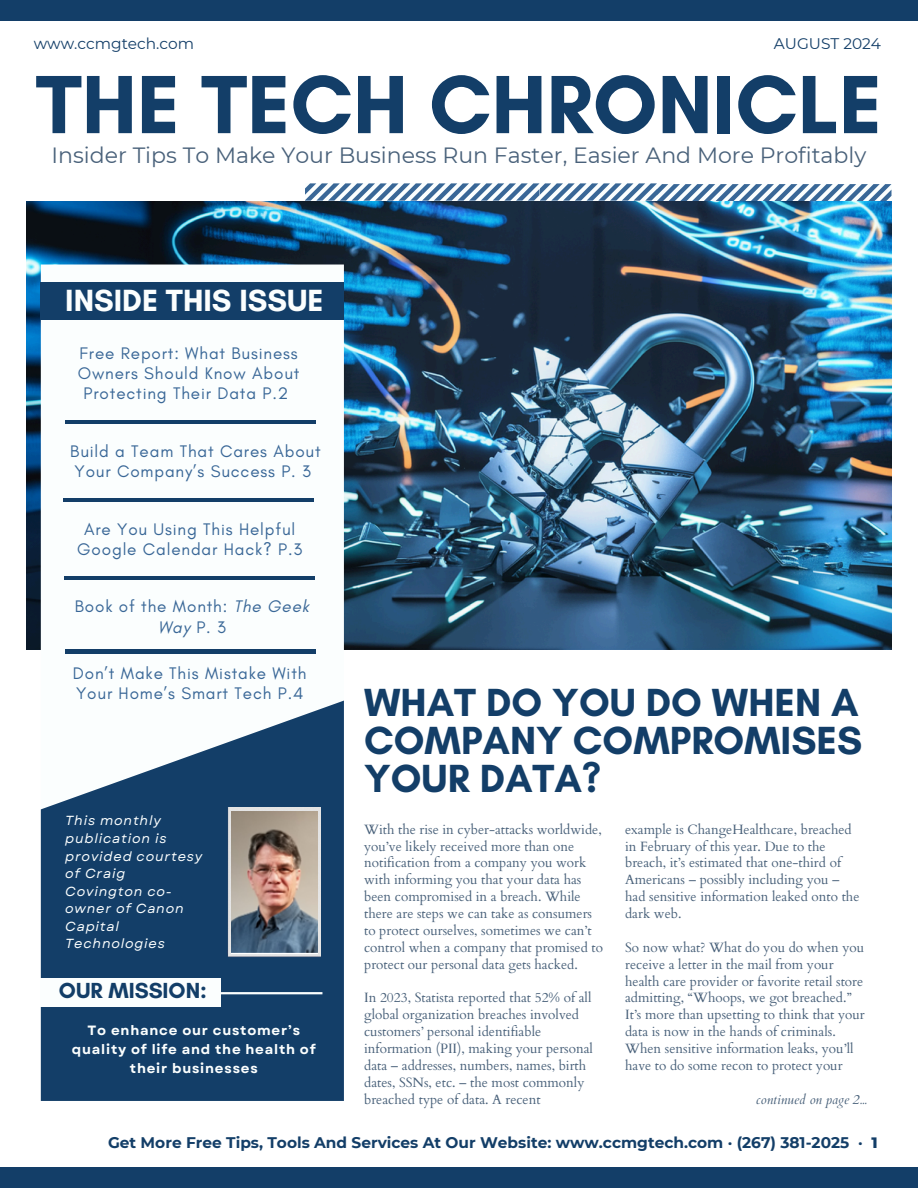
<style>
.page{position:relative;width:918px;height:1188px;background:#fff}
.page>*{position:absolute;margin:0;border:0;box-sizing:border-box;transform-origin:0 0}
.t1{font:700 84.15px "Glacial Indifference";color:#133e68}
.t2{font:700 39.9px/38.2px "Glacial Indifference";color:#133e68;text-align:justify}
.t3{font:700 31.2px "Glacial Indifference";color:#fbfefe}
.t4{font:700 22.2px "Glacial Indifference";color:#133e68}
.t5{font:22.05px "Montserrat";color:#49617a}
.t6{font:17.1px/20.2px "Glacial Indifference";letter-spacing:.05em;color:#396797;text-align:center}
.t7{font:700 15.45px "Montserrat";color:#133e68}
.t8{font:15.45px "Montserrat";color:#133e68}
.t9{font:13.5px/16.8px "Cardo";color:#49617a}
.t10{font:700 13.5px/19px "Garet";letter-spacing:.06em;color:#fbfefe;text-align:center}
.t11{font:italic 13.35px "Cardo";color:#49617a}
.t12{font:italic 13.2px/17.5px "Garet";letter-spacing:.06em;color:#fbfefe}
.s1{font-style:italic}
.s2{font-weight:800}
</style>
<div class="page">
<div style="left:0;top:1px;width:918px;height:20px;background:#133e68"></div>
<div style="left:0;top:1168px;width:918px;height:20px;background:#133e68"></div>
<svg style="left:305px;top:183px;width:586px;height:18px"></svg>
<img style="left:27px;top:202px;width:865px;height:448px">
<svg style="left:41px;top:265px;width:303px;height:436px"></svg>
<div style="left:41px;top:282px;width:303px;height:38px;background:#133e68"></div>
<svg style="left:41px;top:701px;width:303px;height:400px;fill:#133e68"></svg>
<hr style="left:65px;top:992px;width:257px;height:2px;background:#fbfefe">
<div style="left:41px;top:978px;width:180px;height:28px;background:#fbfefe"></div>
<img style="left:227px;top:808px;width:94px;height:149px">
<img style="left:231px;top:811px;width:86px;height:142px">
<hr style="left:65px;top:421px;width:251px;height:3px;background:#133e68">
<hr style="left:63px;top:498px;width:251px;height:4px;background:#133e68">
<hr style="left:65px;top:576px;width:250px;height:4px;background:#133e68">
<hr style="left:65px;top:650px;width:251px;height:3px;background:#133e68">
<h5 class="t8" style="left:34px;top:34px;width:162px">www.ccmgtech.com</h5>
<p class="t8" style="left:774px;top:34px;width:109px">AUGUST 2024</p>
<p class="t1" style="left:36px;top:53px;width:848px">THE TECH CHRONICLE</p>
<p class="t5" style="left:52px;top:142px;width:816px">Insider Tips To Make Your Business Run Faster, Easier And More Profitably</p>
<p class="t3" style="left:65px;top:281px;width:260px">INSIDE THIS ISSUE</p>
<p class="t6" style="left:78px;top:343px;width:223px">Free Report: What Business<br>Owners Should Know About<br>Protecting Their Data P.2</p>
<p class="t6" style="left:70px;top:441px;width:252px;text-align:left">Build a Team That Cares About<br>Your Company’s Success P. 3</p>
<p class="t6" style="left:77px;top:518px;width:227px">Are You Using This Helpful<br>Google Calendar Hack? P.3</p>
<p class="t6" style="left:75px;top:596px;width:236px">Book of the Month: <span class="s1">The Geek<br>Way</span> P. 3</p>
<p class="t6" style="left:73px;top:663px;width:235px;text-align:left">Don’t Make This Mistake With<br>Your Home’s Smart Tech P.4</p>
<p class="t12" style="left:65px;top:812px;width:97px">This monthly</p>
<p class="t12" style="left:65px;top:830px;width:103px">publication is</p>
<p class="t12" style="left:65px;top:847px;width:139px">provided courtesy</p>
<p class="t12" style="left:65px;top:865px;width:120px">of Craig<br>Covington co&shy;owner of Canon<br>Capital<br>Technologies</p>
<p class="t4" style="left:59px;top:977px;width:150px">OUR MISSION:</p>
<p class="t10" style="left:72px;top:1021px;width:245px">To enhance our customer’s quality of life and the health of their businesses</p>
<h2 class="t2" style="left:364px;top:683px;width:500px">WHAT DO YOU DO WHEN A COMPANY COMPROMISES YOUR DATA?</h2>
<p class="t9" style="left:364px;top:821px;width:240px">With the rise in cyber-attacks worldwide, you’ve likely received more than one notification from a company you work with informing you that your data has been compromised in a breach. While there are steps we can take as consumers to protect ourselves, sometimes we can’t control when a company that promised to protect our personal data gets hacked.</p>
<p class="t9" style="left:364px;top:990px;width:230px">In 2023, Statista reported that 52% of all global organization breaches involved customers’ personal identifiable information (PII), making your personal data – addresses, numbers, names, birth dates, SSNs, etc. – the most commonly breached type of data. A recent</p>
<p class="t9" style="left:625px;top:821px;width:236px">example is ChangeHealthcare, breached in February of this year. Due to the breach, it’s estimated that one-third of Americans – possibly including you – had sensitive information leaked onto the dark web.</p>
<h3 class="t9" style="left:625px;top:939px;width:241px">So now what? What do you do when you receive a letter in the mail from your health care provider or favorite retail store admitting, “Whoops, we got breached.” It’s more than upsetting to think that your data is now in the hands of criminals.</h3>
<p class="t9" style="left:625px;top:1040px;width:230px">When sensitive information leaks, you’ll have to do some recon to protect your</p>
<p class="t11" style="left:756px;top:1091px;width:112px">continued on page 2...</p>
<h1 class="t7" style="left:108px;top:1133px;width:771px">Get More Free Tips, Tools And Services At Our Website: www.ccmgtech.com · (267) 381-2025 · <span class="s2">1</span></h1>
</div>
